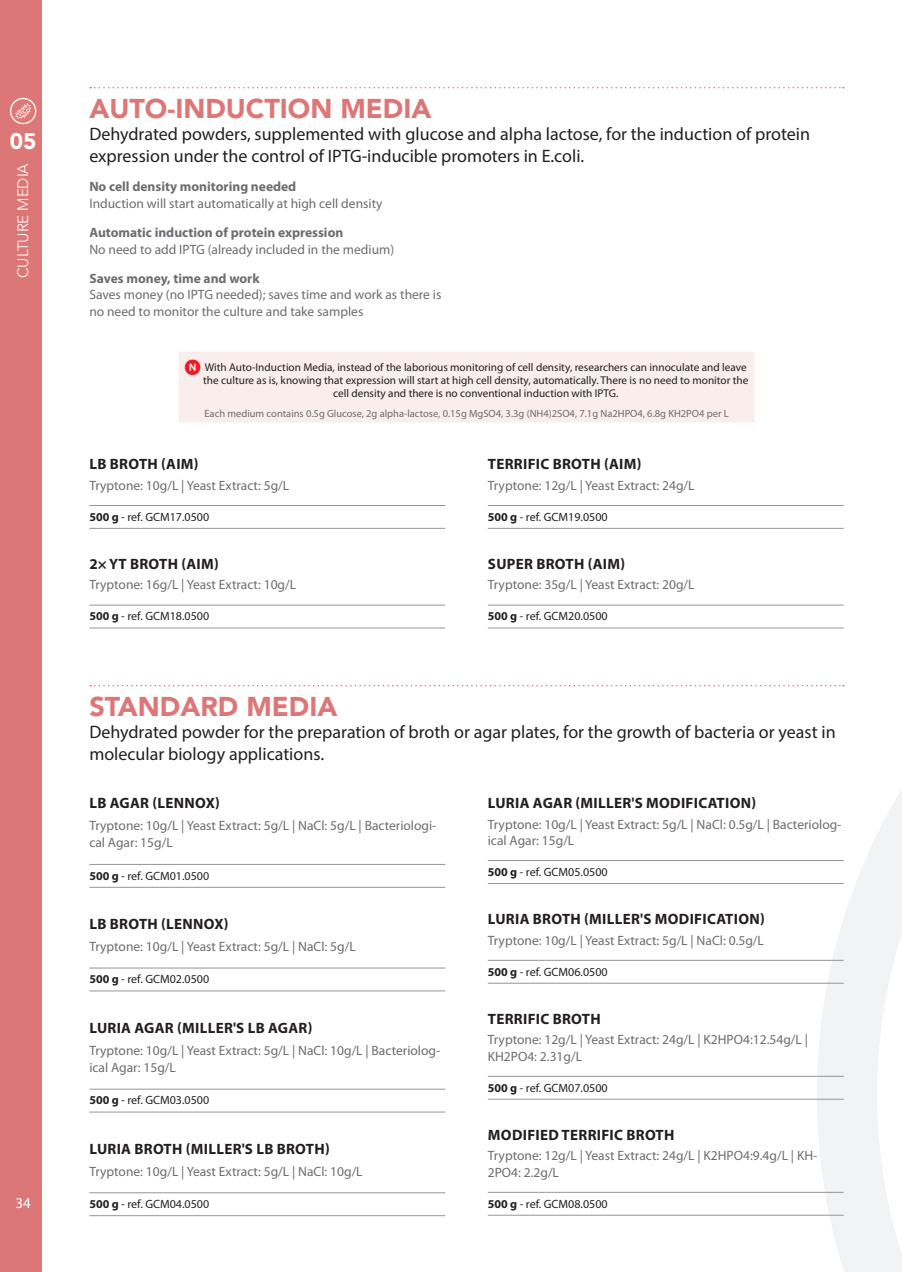
<style>
.page{position:relative;width:902px;height:1272px;background:#fff}
.page>*{position:absolute;margin:0;border:0;box-sizing:border-box;transform-origin:0 0}
.t1{font:900 27px "Avenir LT Std";color:#d77}
.t2{font:900 22.5px "Avenir LT Std";color:#fff}
.t3{font:18px/21.6px "Myriad Pro";color:#231f20}
.t4{font:700 15px "Myriad Pro";letter-spacing:.02em;color:#231f20}
.t5{font:300 15px "Avenir LT Std";color:#fff}
.t6{font:15px "Myriad Pro";color:#fff}
.t7{font:13.5px/16.2px "Myriad Pro";color:#6c6d70}
.t8{font:700 13.5px "Myriad Pro";color:#6c6d70}
.t9{font:12px "Myriad Pro";color:#231f20}
.t10{font:11.25px "Myriad Pro";color:#231f20}
.t11{font:10.5px "Myriad Pro";color:#6c6d70}
.s1{font-family:"Whitney Index Black Round Bd";font-size:16.5px;color:#ee1d23}
.s2{font-weight:700}
</style>
<div class="page">
<svg style="left:816px;top:505px;width:85px;height:766px"></svg>
<div style="left:0;top:0;width:42px;height:1271px;background:#d77"></div>
<svg style="left:10px;top:98px;width:26px;height:26px"></svg>
<svg style="left:90px;top:87px;width:753px;height:1px"></svg>
<div style="left:179px;top:352px;width:575px;height:70px;background:#faeeed"></div>
<hr style="left:89px;top:505px;width:356px;height:1px;background:#939598">
<hr style="left:89px;top:528px;width:356px;height:1px;background:#939598">
<hr style="left:89px;top:605px;width:356px;height:1px;background:#939598">
<hr style="left:89px;top:627px;width:356px;height:1px;background:#939598">
<hr style="left:487px;top:505px;width:356px;height:1px;background:#939598">
<hr style="left:487px;top:528px;width:356px;height:1px;background:#939598">
<hr style="left:487px;top:605px;width:356px;height:1px;background:#939598">
<hr style="left:487px;top:627px;width:356px;height:1px;background:#939598">
<svg style="left:90px;top:685px;width:753px;height:1px"></svg>
<hr style="left:89px;top:864px;width:356px;height:1px;background:#939598">
<hr style="left:89px;top:887px;width:356px;height:1px;background:#939598">
<hr style="left:89px;top:967px;width:356px;height:1px;background:#939598">
<hr style="left:89px;top:990px;width:356px;height:1px;background:#939598">
<hr style="left:89px;top:1088px;width:356px;height:1px;background:#939598">
<hr style="left:89px;top:1111px;width:356px;height:1px;background:#939598">
<hr style="left:89px;top:1192px;width:356px;height:1px;background:#939598">
<hr style="left:89px;top:1215px;width:356px;height:1px;background:#939598">
<hr style="left:487px;top:860px;width:356px;height:1px;background:#939598">
<hr style="left:487px;top:883px;width:356px;height:1px;background:#939598">
<hr style="left:487px;top:960px;width:356px;height:1px;background:#939598">
<hr style="left:487px;top:982px;width:356px;height:1px;background:#939598">
<hr style="left:487px;top:1076px;width:356px;height:1px;background:#939598">
<hr style="left:487px;top:1098px;width:356px;height:1px;background:#939598">
<hr style="left:487px;top:1191px;width:356px;height:1px;background:#939598">
<hr style="left:487px;top:1214px;width:356px;height:1px;background:#939598">
<h2 class="t2" style="left:10px;top:127px;width:28px">05</h2>
<p class="t5" style="left:14px;top:278px;width:117px;rotate:-90deg">CULTURE MEDIA</p>
<h1 class="t1" style="left:89px;top:93px;width:343px">AUTO-INDUCTION MEDIA</h1>
<h3 class="t3" style="left:89px;top:123px;width:722px">Dehydrated powders, supplemented with glucose and alpha lactose, for the induction of protein expression under the control of IPTG-inducible promoters in E.coli.</h3>
<p class="t8" style="left:89px;top:178px;width:208px">No cell density monitoring needed</p>
<p class="t7" style="left:89px;top:195px;width:295px">Induction will start automatically at high cell density</p>
<p class="t8" style="left:89px;top:224px;width:255px">Automatic induction of protein expression</p>
<p class="t7" style="left:89px;top:241px;width:306px">No need to add IPTG (already included in the medium)</p>
<p class="t8" style="left:89px;top:270px;width:172px">Saves money, time and work</p>
<p class="t7" style="left:89px;top:286px;width:353px">Saves money (no IPTG needed); saves time and work as there is no need to monitor the culture and take samples</p>
<p class="t10" style="left:185px;top:360px;width:563px"><span class="s1">N</span> With Auto-Induction Media, instead of the laborious monitoring of cell density, researchers can innoculate and leave</p>
<p class="t10" style="left:203px;top:373px;width:546px">the culture as is, knowing that expression will start at high cell density, automatically. There is no need to monitor the</p>
<p class="t10" style="left:333px;top:386px;width:287px">cell density and there is no conventional induction with IPTG.</p>
<p class="t11" style="left:204px;top:406px;width:525px">Each medium contains 0.5g Glucose, 2g alpha-lactose, 0.15g MgSO4, 3.3g (NH4)2SO4, 7.1g Na2HPO4, 6.8g KH2PO4 per L</p>
<p class="t4" style="left:89px;top:454px;width:111px">LB BROTH (AIM)</p>
<p class="t7" style="left:89px;top:477px;width:201px">Tryptone: 10g/L | Yeast Extract: 5g/L</p>
<p class="t9" style="left:89px;top:509px;width:121px"><span class="s2">500 g</span> - ref. GCM17.0500</p>
<p class="t4" style="left:89px;top:554px;width:131px">2× YT BROTH (AIM)</p>
<p class="t7" style="left:89px;top:576px;width:208px">Tryptone: 16g/L | Yeast Extract: 10g/L</p>
<p class="t9" style="left:89px;top:609px;width:121px"><span class="s2">500 g</span> - ref. GCM18.0500</p>
<p class="t4" style="left:488px;top:454px;width:155px">TERRIFIC BROTH (AIM)</p>
<p class="t7" style="left:487px;top:477px;width:208px">Tryptone: 12g/L | Yeast Extract: 24g/L</p>
<p class="t9" style="left:487px;top:509px;width:121px"><span class="s2">500 g</span> - ref. GCM19.0500</p>
<p class="t4" style="left:488px;top:554px;width:139px">SUPER BROTH (AIM)</p>
<p class="t7" style="left:487px;top:576px;width:208px">Tryptone: 35g/L | Yeast Extract: 20g/L</p>
<p class="t9" style="left:487px;top:609px;width:121px"><span class="s2">500 g</span> - ref. GCM20.0500</p>
<h1 class="t1" style="left:89px;top:690px;width:249px">STANDARD MEDIA</h1>
<h3 class="t3" style="left:89px;top:721px;width:747px">Dehydrated powder for the preparation of broth or agar plates, for the growth of bacteria or yeast in molecular biology applications.</h3>
<p class="t4" style="left:89px;top:793px;width:132px">LB AGAR (LENNOX)</p>
<p class="t7" style="left:89px;top:816px;width:348px;line-height:17.5px">Tryptone: 10g/L | Yeast Extract: 5g/L | NaCl: 5g/L | Bacteriologi&shy;cal Agar: 15g/L</p>
<p class="t9" style="left:89px;top:868px;width:121px"><span class="s2">500 g</span> - ref. GCM01.0500</p>
<p class="t4" style="left:89px;top:914px;width:141px">LB BROTH (LENNOX)</p>
<p class="t7" style="left:89px;top:938px;width:268px">Tryptone: 10g/L | Yeast Extract: 5g/L | NaCl: 5g/L</p>
<p class="t9" style="left:89px;top:971px;width:121px"><span class="s2">500 g</span> - ref. GCM02.0500</p>
<p class="t4" style="left:89px;top:1017px;width:224px">LURIA AGAR (MILLER'S LB AGAR)</p>
<p class="t7" style="left:89px;top:1041px;width:352px;line-height:17.5px">Tryptone: 10g/L | Yeast Extract: 5g/L | NaCl: 10g/L | Bacteriolog&shy;ical Agar: 15g/L</p>
<p class="t9" style="left:89px;top:1092px;width:121px"><span class="s2">500 g</span> - ref. GCM03.0500</p>
<p class="t4" style="left:89px;top:1138px;width:242px">LURIA BROTH (MILLER'S LB BROTH)</p>
<p class="t7" style="left:89px;top:1162px;width:275px">Tryptone: 10g/L | Yeast Extract: 5g/L | NaCl: 10g/L</p>
<p class="t9" style="left:89px;top:1196px;width:121px"><span class="s2">500 g</span> - ref. GCM04.0500</p>
<p class="t4" style="left:488px;top:793px;width:270px">LURIA AGAR (MILLER'S MODIFICATION)</p>
<p class="t7" style="left:487px;top:815px;width:355px">Tryptone: 10g/L | Yeast Extract: 5g/L | NaCl: 0.5g/L | Bacteriolog&shy;ical Agar: 15g/L</p>
<p class="t9" style="left:487px;top:864px;width:121px"><span class="s2">500 g</span> - ref. GCM05.0500</p>
<p class="t4" style="left:488px;top:909px;width:278px">LURIA BROTH (MILLER'S MODIFICATION)</p>
<p class="t7" style="left:487px;top:931px;width:277px">Tryptone: 10g/L | Yeast Extract: 5g/L | NaCl: 0.5g/L</p>
<p class="t9" style="left:487px;top:964px;width:121px"><span class="s2">500 g</span> - ref. GCM06.0500</p>
<p class="t4" style="left:488px;top:1008px;width:114px">TERRIFIC BROTH</p>
<p class="t7" style="left:487px;top:1031px;width:322px">Tryptone: 12g/L | Yeast Extract: 24g/L | K2HPO4:12.54g/L |<br>KH2PO4: 2.31g/L</p>
<p class="t9" style="left:487px;top:1080px;width:121px"><span class="s2">500 g</span> - ref. GCM07.0500</p>
<p class="t4" style="left:488px;top:1124px;width:188px">MODIFIED TERRIFIC BROTH</p>
<p class="t7" style="left:487px;top:1147px;width:331px">Tryptone: 12g/L | Yeast Extract: 24g/L | K2HPO4:9.4g/L | KH-<br>2PO4: 2.2g/L</p>
<p class="t6" style="left:15px;top:1193px;width:17px">34</p>
<p class="t9" style="left:487px;top:1195px;width:121px"><span class="s2">500 g</span> - ref. GCM08.0500</p>
</div>
